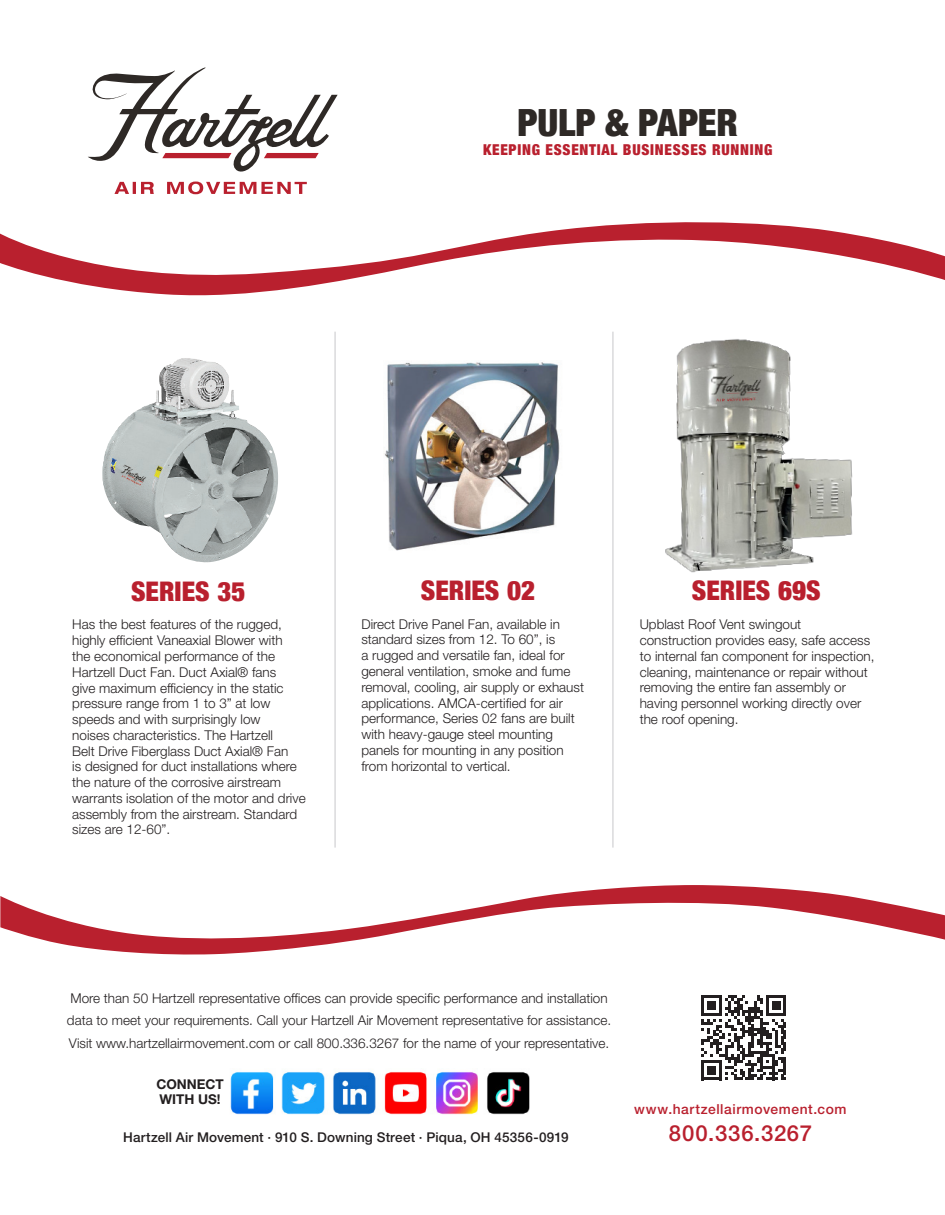
<style>
.page{position:relative;width:945px;height:1215px;background:#fff}
.page>*{position:absolute;margin:0;border:0;box-sizing:border-box;transform-origin:0 0}
.t1{font:900 condensed 37.5px "Helvetica Neue";letter-spacing:-.005em;color:#2e2926}
.t2{font:900 condensed 27px "Helvetica Neue";color:#b9202e}
.t3{font:500 22.2px "Helvetica Neue LT Std";letter-spacing:.035em;color:#b9202e}
.t4{font:900 condensed 15px "Helvetica Neue";letter-spacing:.05em;color:#b9202e}
.t5{font:500 13.8px "Helvetica Neue LT Std";letter-spacing:.04em;color:#b9202e}
.t6{font:300 13.5px/15.8px "Helvetica Neue LT Std";color:#231f20}
.t7{font:500 13.5px "Helvetica Neue LT Std";letter-spacing:.01em;color:#231f20}
.t8{font:700 13.5px/15px "Helvetica Neue LT Std";color:#231f20}
</style>
<div class="page">
<hr style="left:613px;top:332px;width:1px;height:516px;background:#c7c8ca">
<hr style="left:335px;top:332px;width:1px;height:516px;background:#c7c8ca">
<img style="left:384px;top:362px;width:176px;height:189px">
<img style="left:665px;top:339px;width:188px;height:234px">
<img style="left:102px;top:358px;width:176px;height:205px">
<svg style="left:0;top:222px;width:945px;height:74px"></svg>
<svg style="left:114px;top:182px;width:193px;height:12px"></svg>
<svg style="left:88px;top:68px;width:249px;height:104px"></svg>
<img style="left:230px;top:1071px;width:300px;height:44px">
<svg style="left:701px;top:995px;width:85px;height:85px"></svg>
<svg style="left:0;top:885px;width:945px;height:70px"></svg>
<h1 class="t1" style="left:518px;top:92px;width:222px">PULP &amp; PAPER</h1>
<p class="t4" style="left:483px;top:137px;width:291px">KEEPING ESSENTIAL BUSINESSES RUNNING</p>
<h2 class="t2" style="left:131px;top:569px;width:116px">SERIES 35</h2>
<p class="t6" style="left:72px;top:617px;width:235px">Has the best features of the rugged, highly efficient Vaneaxial Blower with<br>the economical performance of the Hartzell Duct Fan. Duct Axial® fans<br>give maximum efficiency in the static pressure range from 1 to 3” at low speeds and with surprisingly low<br>noises characteristics. The Hartzell<br>Belt Drive Fiberglass Duct Axial® Fan<br>is designed for duct installations where the nature of the corrosive airstream warrants isolation of the motor and drive assembly from the airstream. Standard sizes are 12-60”.</p>
<h2 class="t2" style="left:421px;top:568px;width:116px">SERIES 02</h2>
<p class="t6" style="left:361px;top:616px;width:224px">Direct Drive Panel Fan, available in standard sizes from 12. To 60”, is<br>a rugged and versatile fan, ideal for general ventilation, smoke and fume removal, cooling, air supply or exhaust applications. AMCA-certified for air performance, Series 02 fans are built with heavy-gauge steel mounting panels for mounting in any position from horizontal to vertical.</p>
<h2 class="t2" style="left:692px;top:569px;width:130px">SERIES 69S</h2>
<p class="t6" style="left:640px;top:616px;width:236px">Upblast Roof Vent swingout construction provides easy, safe access to internal fan component for inspection, cleaning, maintenance or repair without removing the entire fan assembly or having personnel working directly over the roof opening.</p>
<p class="t6" style="left:67px;top:986px;width:546px;line-height:22.5px">More than 50 Hartzell representative offices can provide specific performance and installation data to meet your requirements. Call your Hartzell Air Movement representative for assistance.<br>Visit www.hartzellairmovement.com or call 800.336.3267 for the name of your representative.</p>
<p class="t8" style="left:156px;top:1076px;width:69px">CONNECT<br>WITH US!</p>
<p class="t7" style="left:123px;top:1129px;width:447px">Hartzell Air Movement · 910 S. Downing Street · Piqua, OH 45356-0919</p>
<p class="t5" style="left:634px;top:1101px;width:214px">www.hartzellairmovement.com</p>
<h3 class="t3" style="left:669px;top:1120px;width:145px">800.336.3267</h3>
</div>
